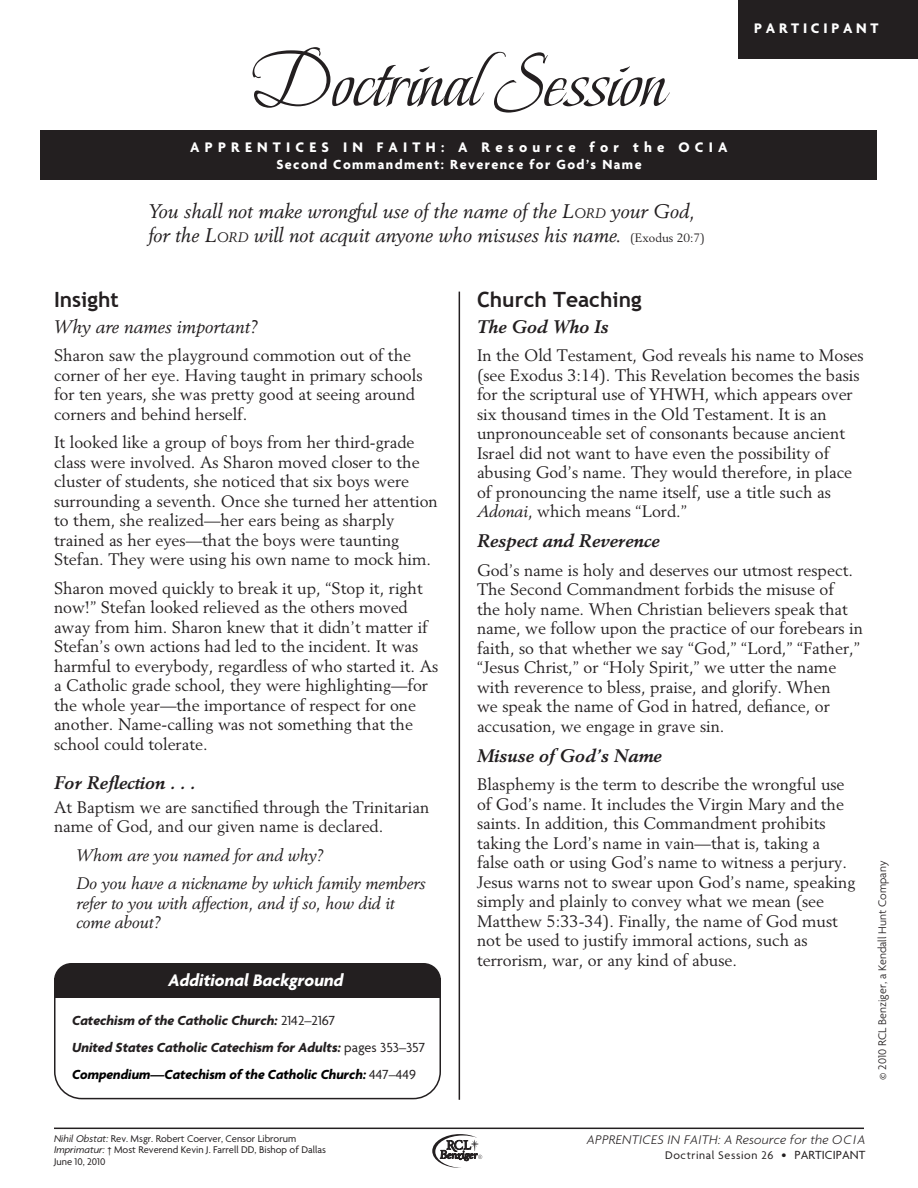
<style>
.page{position:relative;width:918px;height:1188px;background:#fff}
.page>*{position:absolute;margin:0;border:0;box-sizing:border-box;transform-origin:0 0}
.t1{font:78px "Beau Rivage";color:#231f20}
.RCIA_HeadA{font:700 21px "Trebuchet MS";color:#231f20}
.RCIA_Intro_quote{font:italic 19.5px/24px "Berling LT Std";color:#231f20}
.RCIA_text{font:italic 700 18px "Berling LT Std";color:#231f20}
.RCIA_headB{font:italic 18px "Berling LT Std";color:#231f20}
.t2{font:italic 700 18px "Agenda";color:#fff}
.RCIA_headB-2{font:italic 700 18px "Berling LT Std";color:#231f20}
.RCIA_text-2{font:16.5px/19.5px "Berling LT Std";color:#231f20}
.RCIA_TextIndented{font:italic 16.5px/19.5px "Berling LT Std";color:#231f20}
.t3{font:700 15px "Agenda";letter-spacing:.35em;color:#fff}
.t4{font:700 15px "Agenda";letter-spacing:.25em;color:#fff}
.t5{font:italic 700 14.25px "Agenda";color:#231f20}
.t6{font:italic 700 14.25px "Agenda";color:#000}
.t7{font:700 14.25px "Agenda";letter-spacing:.1em;color:#fff}
.t8{font:italic 300 13.5px "Agenda";letter-spacing:.025em;color:#231f20}
.t9{font:300 12px "Agenda";color:#231f20}
.t10{font:12px "Agenda";letter-spacing:.05em;color:#231f20}
.Bottom_rule{font:10.5px/11.2px "Agenda";color:#231f20}
.s1{font-style:inherit}
.s2{font-size:13.65px}
.s3{font-style:normal;font-size:12px}
.s4{font-weight:400;font-style:normal}
.s5{font-weight:400;font-style:normal;color:#231f20}
.s6{font-style:italic}
.s7{font-size:13.5px}
.s8{font-size:12.75px}
</style>
<div class="page">
<div style="left:738px;top:0;width:180px;height:58px;background:#231f20"></div>
<div style="left:40px;top:130px;width:838px;height:50px;background:#231f20"></div>
<hr style="left:459px;top:292px;width:1px;height:808px;background:#231f20">
<div style="left:54px;top:964px;width:387px;height:135px;border:2px solid #231f20;border-radius:27px"></div>
<div style="left:54px;top:963px;width:387px;height:35px;background:#231f20;border-radius:17px"></div>
<div style="left:54px;top:978px;width:387px;height:20px;background:#231f20"></div>
<svg style="left:432px;top:1134px;width:50px;height:34px"></svg>
<hr style="left:54px;top:1128px;width:810px;height:1px;background:#231f20">
<p class="t1" style="left:252px;top:19px;width:415px">Doctrinal Session</p>
<p class="t3" style="left:190px;top:139px;width:539px">APPRENTICES IN FAITH: A Resource for the OCIA</p>
<p class="t7" style="left:276px;top:157px;width:367px">Second Commandment: Reverence for God’s Name</p>
<p class="RCIA_Intro_quote" style="left:148px;top:199px;width:558px">You shall not make wrongful use of the name of the <span class="s1">L</span><span class="s2">ORD</span> your God, for the <span class="s1">L</span><span class="s2">ORD</span> will not acquit anyone who misuses his name. <span class="s3">(Exodus 20:7)</span></p>
<p class="t4" style="left:754px;top:20px;width:126px">PARTICIPANT</p>
<p class="RCIA_HeadA" style="left:54px;top:287px;width:66px">Insight</p>
<p class="RCIA_headB" style="left:54px;top:315px;width:205px">Why are names important?</p>
<p class="RCIA_text-2" style="left:54px;top:345px;width:370px">Sharon saw the playground commotion out of the corner of her eye. Having taught in primary schools for ten years, she was pretty good at seeing around corners and behind herself.</p>
<p class="RCIA_text-2" style="left:54px;top:432px;width:385px">It looked like a group of boys from her third-grade class were involved. As Sharon moved closer to the cluster of students, she noticed that six boys were surrounding a seventh. Once she turned her attention to them, she realized—her ears being as sharply trained as her eyes—that the boys were taunting Stefan. They were using his own name to mock him.</p>
<p class="RCIA_text-2" style="left:54px;top:578px;width:386px">Sharon moved quickly to break it up, “Stop it, right now!” Stefan looked relieved as the others moved away from him. Sharon knew that it didn’t matter if Stefan’s own actions had led to the incident. It was harmful to everybody, regardless of who started it. As a Catholic grade school, they were highlighting—for the whole year—the importance of respect for one another. Name-calling was not something that the school could tolerate.</p>
<p class="RCIA_headB-2" style="left:54px;top:772px;width:143px">For Reflection . . .</p>
<p class="RCIA_text-2" style="left:54px;top:797px;width:377px">At Baptism we are sanctified through the Trinitarian name of God, and our given name is declared.</p>
<p class="RCIA_TextIndented" style="left:76px;top:845px;width:249px">Whom are you named for and why?</p>
<p class="RCIA_TextIndented" style="left:76px;top:874px;width:351px">Do you have a nickname by which family members refer to you with affection, and if so, how did it come about?</p>
<p class="t2" style="left:169px;top:970px;width:177px">Additional Background</p>
<p class="t5" style="left:72px;top:1013px;width:265px">Catechism of the Catholic Church: <span class="s4">2142–2167</span></p>
<p class="t5" style="left:72px;top:1040px;width:355px">United States Catholic Catechism for Adults: <span class="s4">pages 353–357</span></p>
<p class="t6" style="left:72px;top:1067px;width:346px">Compendium—Catechism of the Catholic Church: <span class="s5">447–449</span></p>
<p class="RCIA_HeadA" style="left:477px;top:287px;width:166px">Church Teaching</p>
<p class="RCIA_text" style="left:477px;top:316px;width:133px">The God Who Is</p>
<p class="RCIA_text-2" style="left:477px;top:345px;width:388px">In the Old Testament, God reveals his name to Moses (see Exodus 3:14). This Revelation becomes the basis for the scriptural use of YHWH, which appears over six thousand times in the Old Testament. It is an unpronounceable set of consonants because ancient Israel did not want to have even the possibility of abusing God’s name. They would therefore, in place of pronouncing the name itself, use a title such as <span class="s6">Adonai</span>, which means “Lord.”</p>
<p class="RCIA_text" style="left:477px;top:530px;width:184px">Respect and Reverence</p>
<p class="RCIA_text-2" style="left:477px;top:560px;width:387px">God’s name is holy and deserves our utmost respect.<br>The Second Commandment forbids the misuse of<br>the holy name. When Christian believers speak that name, we follow upon the practice of our forebears in faith, so that whether we say “God,” “Lord,” “Father,” “Jesus Christ,” or “Holy Spirit,” we utter the name with reverence to bless, praise, and glorify. When<br>we speak the name of God in hatred, defiance, or accusation, we engage in grave sin.</p>
<p class="RCIA_text" style="left:477px;top:745px;width:186px">Misuse of God’s Name</p>
<p class="RCIA_text-2" style="left:477px;top:774px;width:380px">Blasphemy is the term to describe the wrongful use of God’s name. It includes the Virgin Mary and the saints. In addition, this Commandment prohibits taking the Lord’s name in vain—that is, taking a false oath or using God’s name to witness a perjury.<br>Jesus warns not to swear upon God’s name, speaking simply and plainly to convey what we mean (see Matthew 5:33-34). Finally, the name of God must not be used to justify immoral actions, such as terrorism, war, or any kind of abuse.</p>
<p class="t9" style="left:876px;top:1080px;width:221px;rotate:-90deg">© 2010 RCL Benziger, a Kendall Hunt Company</p>
<p class="Bottom_rule" style="left:54px;top:1134px;width:273px"><span class="s6">Nihil Obstat:</span> Rev. Msgr. Robert Coerver, Censor Librorum<br><span class="s6">Imprimatur:</span> † Most Reverend Kevin J. Farrell DD, Bishop of Dallas<br>June 10, 2010</p>
<p class="t8" style="left:587px;top:1132px;width:280px">APPRENTICES IN FAITH: A Resource for the OCIA</p>
<p class="t10" style="left:665px;top:1149px;width:202px">Doctrinal Session 26 <span class="s7">•</span> <span class="s8">PARTICIPANT</span></p>
</div>
